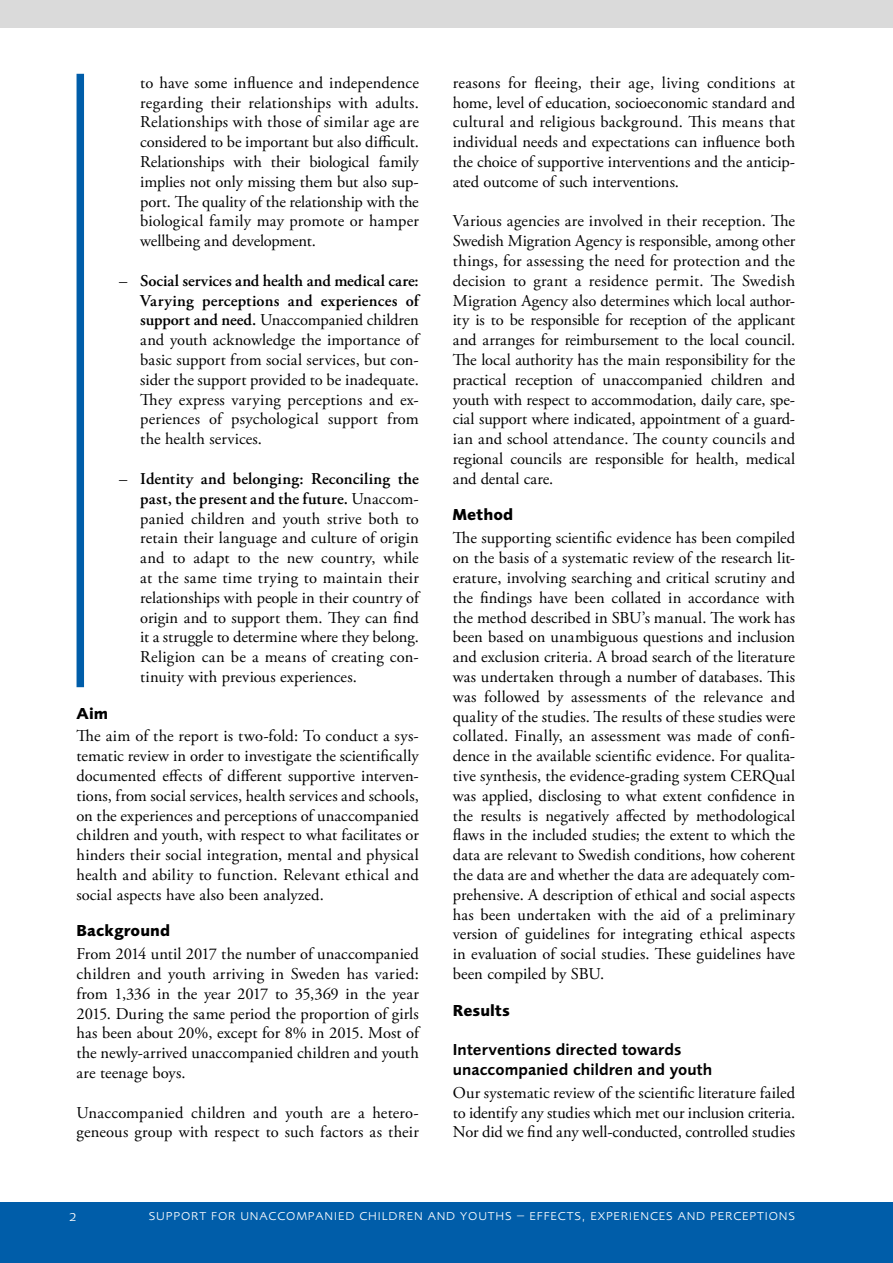
<style>
.page{position:relative;width:893px;height:1263px;background:#fff}
.page>*{position:absolute;margin:0;border:0;box-sizing:border-box;transform-origin:0 0}
.Brödtext{font:16.5px/19.8px "Adobe Garamond Pro";letter-spacing:.005em;color:#000;text-align:justify}
.Rubrik_2_i_brödtext{font:600 16.5px/19.8px "Foundry Sans";letter-spacing:.005em;color:#000}
.Rubrik_1_i_brödtext{font:700 16.5px "Foundry Sans";letter-spacing:.005em;color:#000}
.t1{font:300 15.45px "Foundry Sans Expert";letter-spacing:.03em;color:#fff}
.s1{font-weight:600}
</style>
<div class="page">
<div style="left:0;top:0;width:893px;height:28px;background:#dadada"></div>
<div style="left:0;top:1202px;width:893px;height:61px;background:#005da9"></div>
<div style="left:77px;top:74px;width:7px;height:613px;background:#005da9"></div>
<p class="Brödtext" style="left:140px;top:73px;width:280px">to have some influence and independence regarding their relationships with adults.<br>Relationships with those of similar age are considered to be important but also difficult.<br>Relationships with their biological family implies not only missing them but also sup&shy;port. The quality of the relationship with the biological family may promote or hamper wellbeing and development.</p>
<p class="Brödtext" style="left:140px;top:271px;width:282px;text-align:left;text-indent:-21px">– <span class="s1">Social services and health and medical care:<br>Varying perceptions and experiences of support and need.</span> Unaccompanied children and youth acknowledge the importance of basic support from social services, but con&shy;sider the support provided to be inadequate.<br>They express varying perceptions and ex&shy;periences of psychological support from the health services.</p>
<p class="Brödtext" style="left:140px;top:469px;width:282px;text-align:left;text-indent:-21px">– <span class="s1">Identity and belonging: Reconciling the past, the present and the future.</span> Unaccom&shy;panied children and youth strive both to retain their language and culture of origin and to adapt to the new country, while at the same time trying to maintain their relationships with people in their country of origin and to support them. They can find it a struggle to determine where they belong.<br>Religion can be a means of creating con&shy;tinuity with previous experiences.</p>
<h2 class="Rubrik_1_i_brödtext" style="left:77px;top:703px;width:33px">Aim</h2>
<p class="Brödtext" style="left:77px;top:727px;width:344px">The aim of the report is two-fold: To conduct a sys&shy;tematic review in order to investigate the scientifically documented effects of different supportive interven&shy;tions, from social services, health services and schools, on the experiences and perceptions of unaccompanied children and youth, with respect to what facilitates or hinders their social integration, mental and physical health and ability to function. Relevant ethical and social aspects have also been analyzed.</p>
<h2 class="Rubrik_1_i_brödtext" style="left:77px;top:921px;width:95px">Background</h2>
<p class="Brödtext" style="left:77px;top:944px;width:346px">From 2014 until 2017 the number of unaccompanied children and youth arriving in Sweden has varied: from 1,336 in the year 2017 to 35,369 in the year 2015. During the same period the proportion of girls has been about 20%, except for 8% in 2015. Most of the newly-arrived unaccompanied children and youth are teenage boys.</p>
<p class="Brödtext" style="left:77px;top:1103px;width:344px">Unaccompanied children and youth are a hetero&shy;geneous group with respect to such factors as their</p>
<p class="Brödtext" style="left:453px;top:73px;width:344px">reasons for fleeing, their age, living conditions at home, level of education, socioeconomic standard and cultural and religious background. This means that individual needs and expectations can influence both the choice of supportive interventions and the anticip&shy;ated outcome of such interventions.</p>
<p class="Brödtext" style="left:453px;top:212px;width:344px">Various agencies are involved in their reception. The Swedish Migration Agency is responsible, among other things, for assessing the need for protection and the decision to grant a residence permit. The Swedish Migration Agency also determines which local author&shy;ity is to be responsible for reception of the applicant and arranges for reimbursement to the local council.<br>The local authority has the main responsibility for the practical reception of unaccompanied children and youth with respect to accommodation, daily care, spe&shy;cial support where indicated, appointment of a guard&shy;ian and school attendance. The county councils and regional councils are responsible for health, medical and dental care.</p>
<h2 class="Rubrik_1_i_brödtext" style="left:453px;top:505px;width:62px">Method</h2>
<p class="Brödtext" style="left:453px;top:529px;width:344px">The supporting scientific evidence has been compiled on the basis of a systematic review of the research lit&shy;erature, involving searching and critical scrutiny and the findings have been collated in accordance with the method described in SBU’s manual. The work has been based on unambiguous questions and inclusion and exclusion criteria. A broad search of the literature was undertaken through a number of databases. This was followed by assessments of the relevance and quality of the studies. The results of these studies were collated. Finally, an assessment was made of confi&shy;dence in the available scientific evidence. For qualita&shy;tive synthesis, the evidence-grading system CERQual was applied, disclosing to what extent confidence in the results is negatively affected by methodological flaws in the included studies; the extent to which the data are relevant to Swedish conditions, how coherent the data are and whether the data are adequately com&shy;prehensive. A description of ethical and social aspects has been undertaken with the aid of a preliminary version of guidelines for integrating ethical aspects in evaluation of social studies. These guidelines have been compiled by SBU.</p>
<h2 class="Rubrik_1_i_brödtext" style="left:453px;top:1000px;width:59px">Results</h2>
<h3 class="Rubrik_2_i_brödtext" style="left:453px;top:1040px;width:261px">Interventions directed towards unaccompanied children and youth</h3>
<p class="Brödtext" style="left:453px;top:1083px;width:344px">Our systematic review of the scientific literature failed to identify any studies which met our inclusion criteria.<br>Nor did we find any well-conducted, controlled studies</p>
<p class="t1" style="left:69px;top:1206px;width:9px">2</p>
<p class="t1" style="left:149px;top:1206px;width:648px">support for unaccompanied children and youths – effects, experiences and perceptions</p>
</div>
